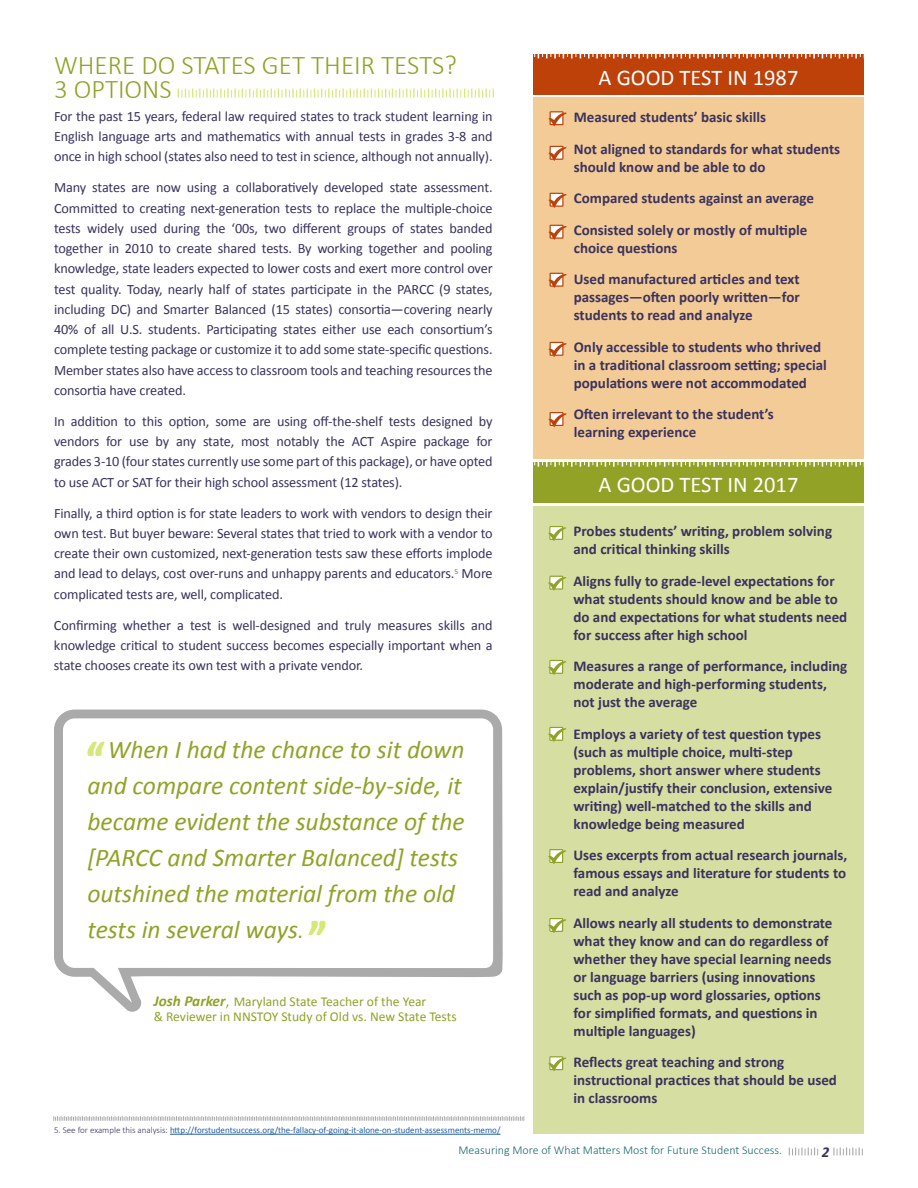
<style>
.page{position:relative;width:918px;height:1188px;background:#fff}
.page>*{position:absolute;margin:0;border:0;box-sizing:border-box;transform-origin:0 0}
.t1{font:300 27px/24px "Calibri";color:#91a226}
.t2{font:italic 25.5px/36px "Calibri";color:#91a226}
.t3{font:22.5px "Calibri";color:#fff}
.t4{font:700 15px/18px "Calibri";color:#3b325e}
.t5{font:italic 700 15px "Calibri";color:#3b325e}
.t6{font:14.25px/20.2px "Calibri";letter-spacing:-.01em;color:#3b325e;text-align:justify}
.t7{font:13.5px/15.3px "Calibri";color:#91a226}
.t8{font:300 12px "Calibri";color:#1b696d}
.t9{font:9px "Calibri";color:#215e9e}
.s1{font-size:22.5px}
.s2{font-weight:700;font-style:italic;font-size:15.3px}
.s3{font-weight:300;font-size:17.4px}
.s4{font-weight:300;color:#3b325e}
</style>
<div class="page">
<hr style="left:170px;top:1134px;width:331px;height:1px;background:#215e9e">
<svg style="left:53px;top:1116px;width:472px;height:5px"></svg>
<div style="left:533px;top:97px;width:331px;height:362px;background:#f3cb96"></div>
<div style="left:533px;top:506px;width:331px;height:628px;background:#d6dfa1"></div>
<div style="left:533px;top:54px;width:331px;height:40px;background:#bd4109"></div>
<svg style="left:534px;top:54px;width:330px;height:5px"></svg>
<div style="left:533px;top:462px;width:331px;height:41px;background:#91a226"></div>
<svg style="left:534px;top:462px;width:330px;height:5px"></svg>
<svg style="left:549px;top:111px;width:18px;height:15px"></svg>
<svg style="left:549px;top:146px;width:18px;height:15px"></svg>
<svg style="left:549px;top:193px;width:18px;height:15px"></svg>
<svg style="left:549px;top:225px;width:18px;height:15px"></svg>
<svg style="left:549px;top:273px;width:18px;height:15px"></svg>
<svg style="left:549px;top:342px;width:18px;height:15px"></svg>
<svg style="left:549px;top:412px;width:18px;height:15px"></svg>
<svg style="left:548px;top:526px;width:18px;height:15px"></svg>
<svg style="left:548px;top:576px;width:18px;height:15px"></svg>
<svg style="left:548px;top:660px;width:18px;height:15px"></svg>
<svg style="left:548px;top:727px;width:18px;height:15px"></svg>
<svg style="left:548px;top:849px;width:18px;height:15px"></svg>
<svg style="left:548px;top:918px;width:18px;height:15px"></svg>
<svg style="left:548px;top:1056px;width:18px;height:15px"></svg>
<svg style="left:54px;top:710px;width:449px;height:302px"></svg>
<svg style="left:789px;top:1148px;width:29px;height:7px"></svg>
<svg style="left:833px;top:1148px;width:30px;height:7px"></svg>
<svg style="left:178px;top:89px;width:316px;height:9px"></svg>
<h1 class="t1" style="left:54px;top:52px;width:405px">WHERE DO STATES GET THEIR TESTS?<br>3 OPTIONS</h1>
<p class="t6" style="left:54px;top:106px;width:440px">For the past 15 years, federal law required states to track student learning in English language arts and mathematics with annual tests in grades 3-8 and once in high school (states also need to test in science, although not annually).</p>
<p class="t6" style="left:54px;top:178px;width:440px">Many states are now using a collaboratively developed state assessment.<br>Committed to creating next-generation tests to replace the multiple-choice tests widely used during the ‘00s, two different groups of states banded together in 2010 to create shared tests. By working together and pooling knowledge, state leaders expected to lower costs and exert more control over test quality. Today, nearly half of states participate in the PARCC (9 states, including DC) and Smarter Balanced (15 states) consortia—covering nearly 40% of all U.S. students. Participating states either use each consortium’s complete testing package or customize it to add some state-specific questions.<br>Member states also have access to classroom tools and teaching resources the consortia have created.</p>
<p class="t6" style="left:54px;top:411px;width:440px">In addition to this option, some are using off-the-shelf tests designed by vendors for use by any state, most notably the ACT Aspire package for grades 3-10 (four states currently use some part of this package), or have opted to use ACT or SAT for their high school assessment (12 states).</p>
<p class="t6" style="left:54px;top:503px;width:440px">Finally, a third option is for state leaders to work with vendors to design their own test. But buyer beware: Several states that tried to work with a vendor to create their own customized, next-generation tests saw these efforts implode and lead to delays, cost over-runs and unhappy parents and educators.<sup>5</sup> More complicated tests are, well, complicated.</p>
<p class="t6" style="left:54px;top:615px;width:440px">Confirming whether a test is well-designed and truly measures skills and knowledge critical to student success becomes especially important when a state chooses create its own test with a private vendor.</p>
<h2 class="t2" style="left:87px;top:731px;width:379px;text-indent:20px">When I had the chance to sit down and compare content side-by-side, it became evident the substance of the [PARCC and Smarter Balanced] tests outshined the material from the old tests in several ways<span class="s1">.</span></h2>
<p class="t7" style="left:154px;top:994px;width:304px"><span class="s2">Josh Parker</span><span class="s3">,</span> Maryland State Teacher of the Year<br>&amp; Reviewer in NNSTOY Study of Old vs. New State Tests</p>
<p class="t9" style="left:54px;top:1125px;width:448px"><span class="s4">5. See for example this analysis:</span> http://forstudentsuccess.org/the-fallacy-of-going-it-alone-on-student-assessments-memo/</p>
<h3 class="t3" style="left:599px;top:64px;width:201px">A GOOD TEST IN 1987</h3>
<p class="t4" style="left:574px;top:102px;width:268px;line-height:31.5px">Measured students’ basic skills<br>Not aligned to standards for what students</p>
<p class="t4" style="left:574px;top:151px;width:242px;line-height:31.5px">should know and be able to do<br>Compared students against an average<br>Consisted solely or mostly of multiple</p>
<p class="t4" style="left:574px;top:232px;width:227px;line-height:31.5px">choice questions<br>Used manufactured articles and text</p>
<p class="t4" style="left:574px;top:289px;width:227px">passages—often poorly written—for students to read and analyze</p>
<p class="t4" style="left:574px;top:338px;width:255px">Only accessible to students who thrived in a traditional classroom setting; special populations were not accommodated</p>
<p class="t4" style="left:574px;top:406px;width:202px">Often irrelevant to the student’s learning experience</p>
<h3 class="t3" style="left:599px;top:470px;width:201px">A GOOD TEST IN 2017</h3>
<p class="t4" style="left:573px;top:522px;width:260px">Probes students’ writing, problem solving and critical thinking skills</p>
<p class="t4" style="left:573px;top:572px;width:275px">Aligns fully to grade-level expectations for what students should know and be able to do and expectations for what students need for success after high school</p>
<p class="t4" style="left:573px;top:657px;width:275px">Measures a range of performance, including moderate and high-performing students, not just the average</p>
<p class="t4" style="left:573px;top:725px;width:260px">Employs a variety of test question types (such as multiple choice, multi-step problems, short answer where students explain/justify their conclusion, extensive writing) well-matched to the skills and knowledge being measured</p>
<p class="t4" style="left:573px;top:846px;width:276px;text-align:justify">Uses excerpts from actual research journals, famous essays and literature for students to read and analyze</p>
<p class="t4" style="left:573px;top:914px;width:261px">Allows nearly all students to demonstrate what they know and can do regardless of whether they have special learning needs or language barriers (using innovations such as pop-up word glossaries, options for simplified formats, and questions in multiple languages)</p>
<p class="t4" style="left:573px;top:1053px;width:265px">Reflects great teaching and strong instructional practices that should be used in classrooms</p>
<p class="t8" style="left:458px;top:1142px;width:325px">Measuring More of What Matters Most for Future Student Success.</p>
<p class="t5" style="left:822px;top:1143px;width:9px">2</p>
</div>
